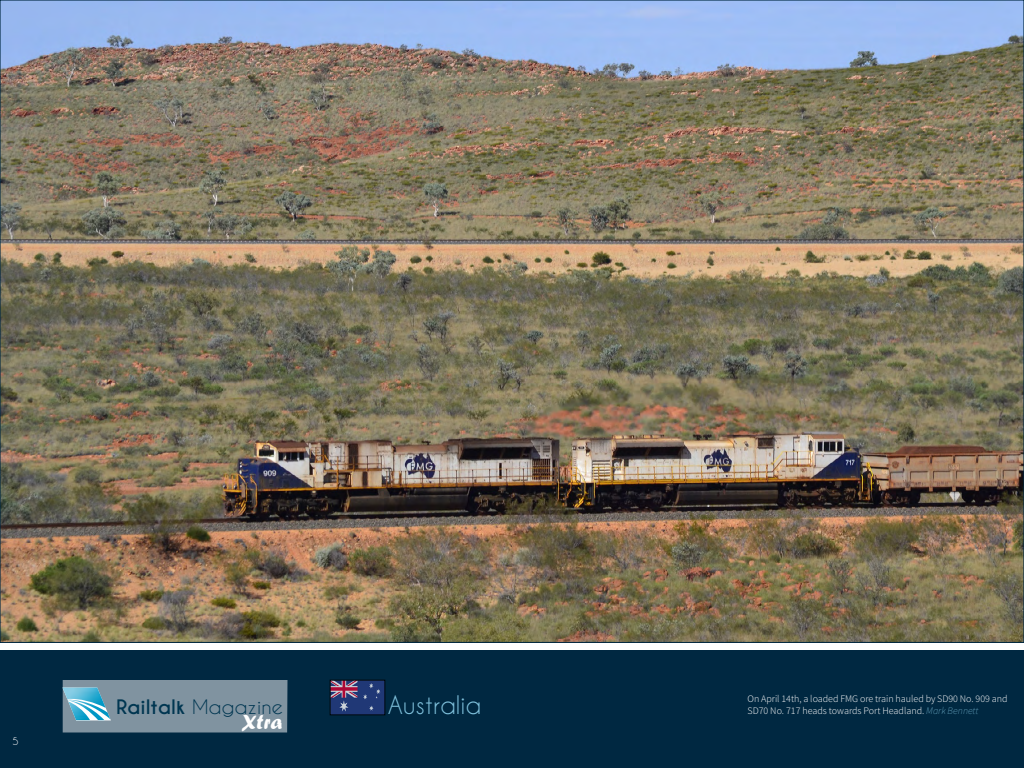
<style>
.page{position:relative;width:1024px;height:768px;background:#fff}
.page>*{position:absolute;margin:0;border:0;box-sizing:border-box;transform-origin:0 0}
.t1{font:24px "Caviar Dreams";color:#80c2dd}
.t2{font:21px "Forte";color:#fff}
.t3{font:700 18.7px "Caviar Dreams";color:#003651;scale:1.05 1}
.t4{font:300 10px "Source Sans Pro";color:#fff}
.t5{font:10px "Caviar Dreams";color:#fff}
.s1{font-weight:400}
.s2{font-weight:200;font-style:italic;color:#80c2dd}
</style>
<div class="page">
<img style="left:2px;top:2px;width:1020px;height:638px">
<div style="left:0;top:650px;width:1024px;height:118px;background:#002841"></div>
<div style="left:62px;top:680px;width:226px;height:53px;background:#8093a0"></div>
<img style="left:63px;top:688px;width:47px;height:32px">
<img style="left:332px;top:682px;width:51px;height:31px">
<div style="left:330px;top:680px;width:55px;height:35px;border:1px solid #000"></div>
<p class="t5" style="left:12px;top:736px;width:8px">5</p>
<h3 class="t3" style="left:116px;top:695px;width:160px">Railtalk <span class="s1">Magazine</span></h3>
<h2 class="t2" style="left:241px;top:710px;width:42px">Xtra</h2>
<p class="t4" style="left:748px;top:693px;width:261px">On April 14th, a loaded FMG ore train hauled by SD90 No. 909 and</p>
<h1 class="t1" style="left:388px;top:691px;width:95px">Australia</h1>
<p class="t4" style="left:748px;top:705px;width:232px">SD70 No. 717 heads towards Port Headland. <span class="s2">Mark Bennett</span></p>
</div>
